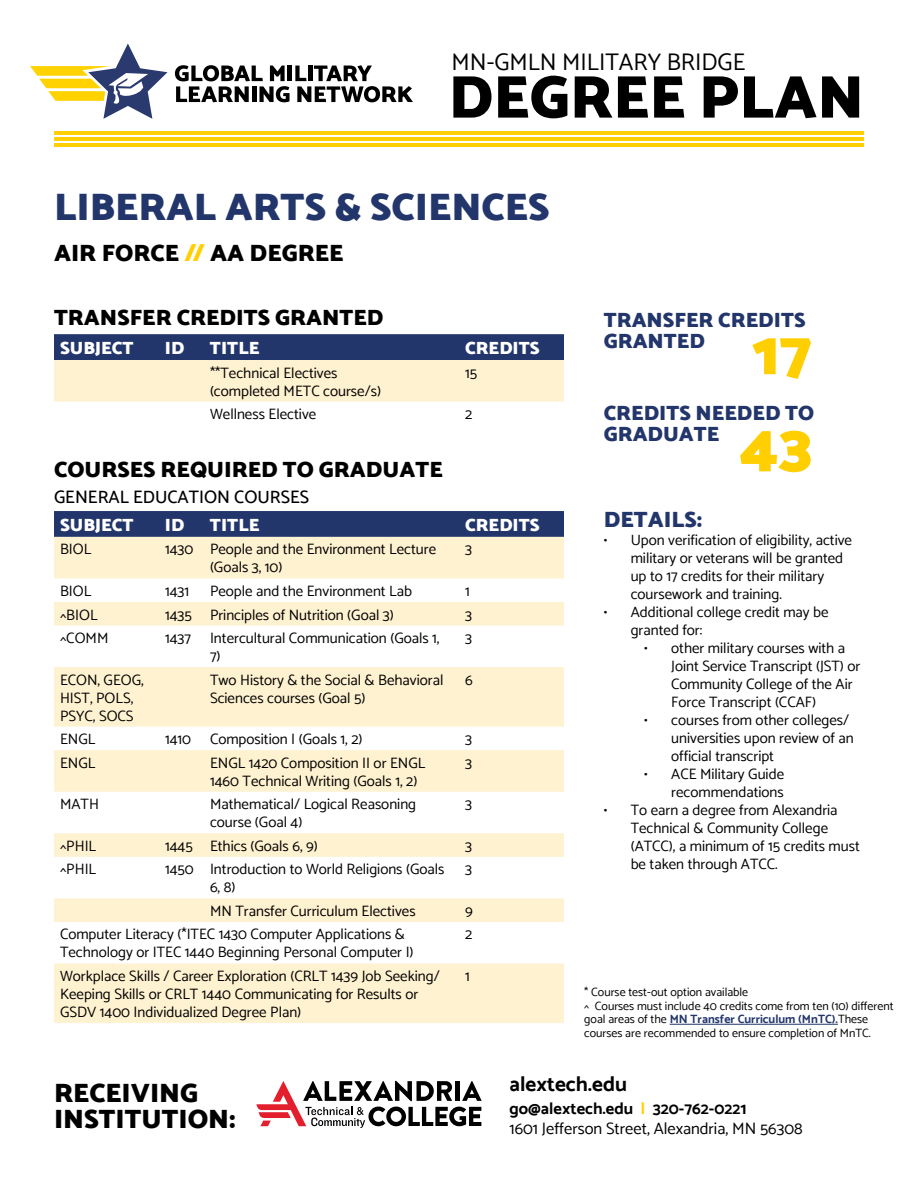
<style>
.page{position:relative;width:918px;height:1188px;background:#fff}
.page>*{position:absolute;margin:0;border:0;box-sizing:border-box;transform-origin:0 0}
.t1{font:900 63.45px "Catamaran";color:#ffcf01}
.t2{font:900 60.6px "Catamaran";color:#000}
.t3{font:900 39px "Catamaran";color:#22366c}
.t4{font:900 27px/26.4px "Catamaran";color:#000}
.t5{font:24px "Catamaran";color:#000}
.t6{font:900 24px "Catamaran";color:#000}
.t7{font:900 22.5px "Catamaran";color:#000}
.t8{font:900 22.5px "Catamaran";color:#22366c}
.t9{font:900 21px/20.7px "Catamaran";color:#22366c}
.t10{font:700 21px "Catamaran";color:#000}
.t11{font:900 18px "Catamaran";color:#fff}
.t12{font:500 18px "Catamaran";color:#000}
.t13{font:16.5px/19.8px "Catamaran";color:#000}
.t14{font:15px/18px "Catamaran";color:#000}
.t15{font:12px/13.5px "Catamaran";color:#000}
.s1{color:#ffcf01}
.s2{font-weight:700;color:#22366c}
.s3{font-weight:700}
.s4{font-weight:700;color:#ffcf01}
</style>
<div class="page">
<hr style="left:54px;top:132px;width:810px;height:3px;background:#ffcf01">
<hr style="left:54px;top:138px;width:810px;height:3px;background:#ffcf01">
<hr style="left:54px;top:144px;width:810px;height:3px;background:#ffcf01">
<svg style="left:256px;top:1081px;width:226px;height:47px"></svg>
<svg style="left:30px;top:43px;width:138px;height:76px"></svg>
<svg style="left:175px;top:65px;width:238px;height:37px"></svg>
<svg style="left:54px;top:334px;width:510px;height:68px;background:#abaaab"></svg>
<div style="left:54px;top:511px;width:510px;height:26px;background:#22366c"></div>
<svg style="left:54px;top:537px;width:510px;height:486px;fill:#fff2d1"></svg>
<hr style="left:670px;top:1024px;width:168px;height:1px;background:#22366c">
<h3 class="t5" style="left:452px;top:47px;width:295px">MN-GMLN MILITARY BRIDGE</h3>
<h2 class="t2" style="left:449px;top:61px;width:417px">DEGREE PLAN</h2>
<h3 class="t3" style="left:54px;top:184px;width:497px">LIBERAL ARTS &amp; SCIENCES</h3>
<h3 class="t6" style="left:54px;top:238px;width:291px">AIR FORCE <span class="s1">//</span> AA DEGREE</h3>
<h3 class="t7" style="left:54px;top:304px;width:331px">TRANSFER CREDITS GRANTED</h3>
<p class="t11" style="left:60px;top:337px;width:75px">SUBJECT</p>
<p class="t11" style="left:165px;top:337px;width:21px">ID</p>
<p class="t11" style="left:210px;top:337px;width:51px">TITLE</p>
<p class="t11" style="left:465px;top:337px;width:76px">CREDITS</p>
<p class="t14" style="left:210px;top:363px;width:172px">**Technical Electives (completed METC course/s)</p>
<p class="t14" style="left:465px;top:363px;width:14px">15</p>
<p class="t14" style="left:210px;top:405px;width:108px">Wellness Elective</p>
<p class="t14" style="left:465px;top:405px;width:9px">2</p>
<h3 class="t7" style="left:54px;top:456px;width:390px">COURSES REQUIRED TO GRADUATE</h3>
<p class="t12" style="left:54px;top:486px;width:257px">GENERAL EDUCATION COURSES</p>
<p class="t11" style="left:60px;top:514px;width:75px">SUBJECT</p>
<p class="t11" style="left:165px;top:514px;width:21px">ID</p>
<p class="t11" style="left:210px;top:514px;width:51px">TITLE</p>
<p class="t11" style="left:465px;top:514px;width:76px">CREDITS</p>
<p class="t14" style="left:60px;top:540px;width:33px">BIOL</p>
<p class="t14" style="left:210px;top:540px;width:228px;text-indent:-45px">1430 People and the Environment Lecture (Goals 3, 10)</p>
<p class="t14" style="left:465px;top:540px;width:8px">3</p>
<p class="t14" style="left:60px;top:582px;width:33px">BIOL</p>
<p class="t14" style="left:165px;top:582px;width:26px">1431</p>
<p class="t14" style="left:210px;top:582px;width:204px">People and the Environment Lab</p>
<p class="t14" style="left:465px;top:582px;width:6px">1</p>
<p class="t14" style="left:60px;top:605px;width:39px">^BIOL</p>
<p class="t14" style="left:165px;top:605px;width:230px">1435 Principles of Nutrition (Goal 3)</p>
<p class="t14" style="left:465px;top:605px;width:8px">3</p>
<p class="t14" style="left:60px;top:629px;width:50px">^COMM</p>
<p class="t14" style="left:165px;top:629px;width:28px">1437</p>
<p class="t14" style="left:210px;top:629px;width:231px">Intercultural Communication (Goals 1,<br>7)</p>
<p class="t14" style="left:465px;top:629px;width:8px">3</p>
<p class="t14" style="left:60px;top:670px;width:85px">ECON, GEOG,<br>HIST, POLS,<br>PSYC, SOCS</p>
<p class="t14" style="left:210px;top:670px;width:235px">Two History &amp; the Social &amp; Behavioral<br>Sciences courses (Goal 5)</p>
<p class="t14" style="left:465px;top:670px;width:9px">6</p>
<p class="t14" style="left:60px;top:730px;width:37px">ENGL</p>
<p class="t14" style="left:165px;top:730px;width:28px">1410</p>
<p class="t14" style="left:210px;top:730px;width:154px">Composition I (Goals 1, 2)</p>
<p class="t14" style="left:465px;top:730px;width:8px">3</p>
<p class="t14" style="left:60px;top:754px;width:37px">ENGL</p>
<p class="t14" style="left:210px;top:754px;width:217px">ENGL 1420 Composition II or ENGL<br>1460 Technical Writing (Goals 1, 2)</p>
<p class="t14" style="left:465px;top:754px;width:8px">3</p>
<p class="t14" style="left:60px;top:795px;width:40px">MATH</p>
<p class="t14" style="left:210px;top:795px;width:208px">Mathematical/ Logical Reasoning course (Goal 4)</p>
<p class="t14" style="left:465px;top:795px;width:8px">3</p>
<p class="t14" style="left:60px;top:837px;width:38px">^PHIL</p>
<p class="t14" style="left:165px;top:837px;width:154px">1445 Ethics (Goals 6, 9)</p>
<p class="t14" style="left:465px;top:837px;width:8px">3</p>
<p class="t14" style="left:60px;top:860px;width:38px">^PHIL</p>
<p class="t14" style="left:210px;top:860px;width:236px;text-indent:-45px">1450 Introduction to World Religions (Goals<br>6, 8)</p>
<p class="t14" style="left:465px;top:860px;width:8px">3</p>
<p class="t14" style="left:210px;top:902px;width:207px">MN Transfer Curriculum Electives</p>
<p class="t14" style="left:465px;top:902px;width:9px">9</p>
<p class="t14" style="left:60px;top:925px;width:355px">Computer Literacy (*ITEC 1430 Computer Applications &amp;<br>Technology or ITEC 1440 Beginning Personal Computer I)</p>
<p class="t14" style="left:465px;top:925px;width:9px">2</p>
<p class="t14" style="left:60px;top:967px;width:381px">Workplace Skills / Career Exploration (CRLT 1439 Job Seeking/<br>Keeping Skills or CRLT 1440 Communicating for Results or<br>GSDV 1400 Individualized Degree Plan)</p>
<p class="t14" style="left:465px;top:967px;width:6px">1</p>
<h3 class="t9" style="left:604px;top:310px;width:203px">TRANSFER CREDITS<br>GRANTED</h3>
<h1 class="t1" style="left:752px;top:315px;width:62px">17</h1>
<h3 class="t9" style="left:604px;top:403px;width:212px">CREDITS NEEDED TO<br>GRADUATE</h3>
<h1 class="t1" style="left:740px;top:408px;width:74px">43</h1>
<h3 class="t8" style="left:604px;top:506px;width:100px">DETAILS:</h3>
<p class="t14" style="left:631px;top:531px;width:223px;text-indent:-27px">• Upon verification of eligibility, active military or veterans will be granted up to 17 credits for their military coursework and training.</p>
<p class="t14" style="left:631px;top:603px;width:199px;text-indent:-27px">• Additional college credit may be granted for:</p>
<p class="t14" style="left:671px;top:639px;width:191px;text-indent:-27px">• other military courses with a<br>Joint Service Transcript (JST) or<br>Community College of the Air<br>Force Transcript (CCAF)</p>
<p class="t14" style="left:671px;top:711px;width:184px;text-indent:-27px">• courses from other colleges/ universities upon review of an official transcript</p>
<p class="t14" style="left:644px;top:765px;width:141px;text-align:right">• ACE Military Guide recommendations</p>
<p class="t14" style="left:631px;top:801px;width:231px;text-indent:-27px">• To earn a degree from Alexandria<br>Technical &amp; Community College (ATCC), a minimum of 15 credits must be taken through ATCC.</p>
<p class="t15" style="left:584px;top:985px;width:311px">* Course test-out option available<br>^ Courses must include 40 credits come from ten (10) different goal areas of the <span class="s2">MN Transfer Curriculum (MnTC).</span>These courses are recommended to ensure completion of MnTC.</p>
<h3 class="t4" style="left:54px;top:1079px;width:183px">RECEIVING<br>INSTITUTION:</h3>
<h3 class="t10" style="left:510px;top:1072px;width:119px">alextech.edu</h3>
<p class="t13" style="left:510px;top:1098px;width:295px"><span class="s3">go@alextech.edu</span> <span class="s4">|</span> <span class="s3">320-762-0221<br></span>1601 Jefferson Street, Alexandria, MN 56308</p>
</div>
